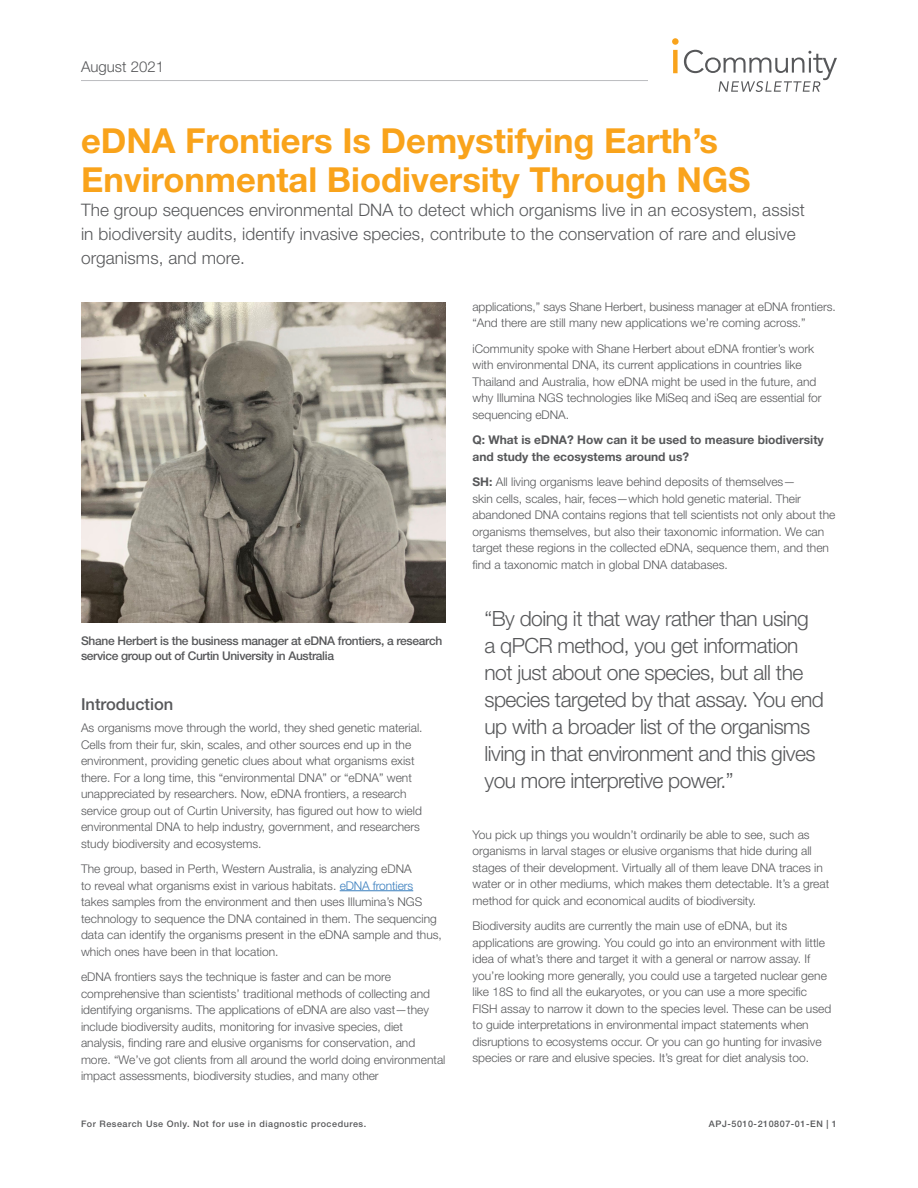
<style>
.page{position:relative;width:918px;height:1188px;background:#fff}
.page>*{position:absolute;margin:0;border:0;box-sizing:border-box;transform-origin:0 0}
.Subtitle{font:700 34.5px/39px "Helvetica Neue LT Std";color:#f9a31b}
.Body_Copy{font:300 21px/27px "Helvetica Neue LT Std";letter-spacing:-.025em;color:#57585a}
.Subtitle-2{font:300 17.25px/24px "Helvetica Neue LT Std";letter-spacing:.005em;color:#57585a}
.A-Head{font:500 16.5px "Helvetica Neue LT Std";color:#57585a}
.zz_Pub_Type{font:300 15px "Helvetica Neue LT Std";color:#57585a}
.Body_Copy-2{font:300 12px/16.5px "Helvetica Neue LT Std";color:#57585a}
.Figure_Title{font:500 12px/15px "Helvetica Neue LT Std";letter-spacing:-.025em;color:#57585a}
.Body_Copy-3{font:700 12px/16.5px "Helvetica Neue LT Std";color:#57585a}
.zz_For_Research_Only{font:500 9px "Helvetica Neue LT Std";letter-spacing:.06em;color:#57585a}
.s1{color:#3a7ebe}
.s2{font-weight:700}
</style>
<div class="page">
<hr style="left:81px;top:80px;width:567px;height:1px;background:#bcbdc0">
<svg style="left:672px;top:38px;width:165px;height:54px"></svg>
<img style="left:81px;top:302px;width:365px;height:320px">
<hr style="left:340px;top:890px;width:73px;height:1px;background:#3a7ebe">
<p class="zz_Pub_Type" style="left:81px;top:58px;width:85px">August 2021</p>
<p class="Subtitle" style="left:81px;top:120px;width:671px">eDNA Frontiers Is Demystifying Earth’s<br>Environmental Biodiversity Through NGS</p>
<p class="Subtitle-2" style="left:81px;top:197px;width:725px">The group sequences environmental DNA to detect which organisms live in an ecosystem, assist in biodiversity audits, identify invasive species, contribute to the conservation of rare and elusive organisms, and more.</p>
<p class="Figure_Title" style="left:81px;top:633px;width:363px">Shane Herbert is the business manager at eDNA frontiers, a research service group out of Curtin University in Australia</p>
<p class="A-Head" style="left:81px;top:694px;width:94px">Introduction</p>
<p class="Body_Copy-2" style="left:81px;top:719px;width:343px">As organisms move through the world, they shed genetic material.<br>Cells from their fur, skin, scales, and other sources end up in the environment, providing genetic clues about what organisms exist there. For a long time, this “environmental DNA” or “eDNA” went unappreciated by researchers. Now, eDNA frontiers, a research service group out of Curtin University, has figured out how to wield environmental DNA to help industry, government, and researchers study biodiversity and ecosystems.</p>
<p class="Body_Copy-2" style="left:81px;top:860px;width:362px">The group, based in Perth, Western Australia, is analyzing eDNA<br>to reveal what organisms exist in various habitats. <span class="s1">eDNA frontiers </span>takes samples from the environment and then uses Illumina’s NGS technology to sequence the DNA contained in them. The sequencing data can identify the organisms present in the eDNA sample and thus, which ones have been in that location.</p>
<p class="Body_Copy-2" style="left:81px;top:968px;width:366px">eDNA frontiers says the technique is faster and can be more comprehensive than scientists’ traditional methods of collecting and identifying organisms. The applications of eDNA are also vast—they include biodiversity audits, monitoring for invasive species, diet analysis, finding rare and elusive organisms for conservation, and more. “We’ve got clients from all around the world doing environmental impact assessments, biodiversity studies, and many other</p>
<p class="zz_For_Research_Only" style="left:81px;top:1118px;width:287px">For Research Use Only. Not for use in diagnostic procedures.</p>
<p class="Body_Copy-2" style="left:472px;top:298px;width:365px">applications,” says Shane Herbert, business manager at eDNA frontiers. “And there are still many new applications we’re coming across.”</p>
<p class="Body_Copy-2" style="left:472px;top:340px;width:351px">iCommunity spoke with Shane Herbert about eDNA frontier’s work with environmental DNA, its current applications in countries like Thailand and Australia, how eDNA might be used in the future, and why Illumina NGS technologies like MiSeq and iSeq are essential for sequencing eDNA.</p>
<p class="Body_Copy-3" style="left:472px;top:432px;width:353px">Q: What is eDNA? How can it be used to measure biodiversity and study the ecosystems around us?</p>
<p class="Body_Copy-2" style="left:472px;top:474px;width:364px"><span class="s2">SH:</span> All living organisms leave behind deposits of themselves—<br>skin cells, scales, hair, feces—which hold genetic material. Their abandoned DNA contains regions that tell scientists not only about the organisms themselves, but also their taxonomic information. We can target these regions in the collected eDNA, sequence them, and then find a taxonomic match in global DNA databases.</p>
<p class="Body_Copy" style="left:484px;top:605px;width:341px">“By doing it that way rather than using a qPCR method, you get information not just about one species, but all the species targeted by that assay. You end up with a broader list of the organisms living in that environment and this gives you more interpretive power.”</p>
<p class="Body_Copy-2" style="left:472px;top:826px;width:358px">You pick up things you wouldn’t ordinarily be able to see, such as organisms in larval stages or elusive organisms that hide during all stages of their development. Virtually all of them leave DNA traces in water or in other mediums, which makes them detectable. It’s a great method for quick and economical audits of biodiversity.</p>
<p class="Body_Copy-2" style="left:472px;top:918px;width:360px">Biodiversity audits are currently the main use of eDNA, but its applications are growing. You could go into an environment with little idea of what’s there and target it with a general or narrow assay. If you’re looking more generally, you could use a targeted nuclear gene like 18S to find all the eukaryotes, or you can use a more specific FISH assay to narrow it down to the species level. These can be used to guide interpretations in environmental impact statements when disruptions to ecosystems occur. Or you can go hunting for invasive species or rare and elusive species. It’s great for diet analysis too.</p>
<p class="zz_For_Research_Only" style="left:709px;top:1118px;width:130px">APJ-5010-210807-01-EN | 1</p>
</div>
